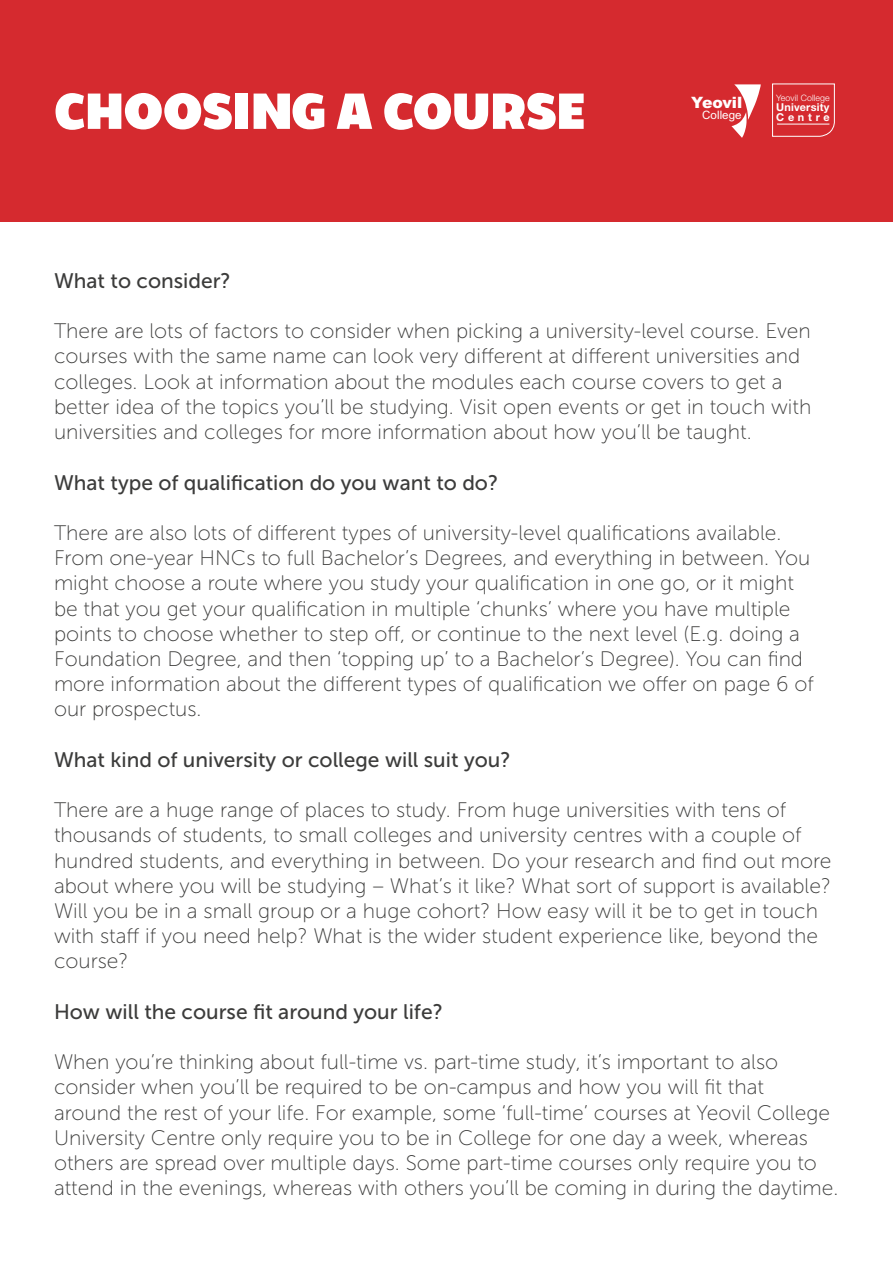
<style>
.page{position:relative;width:893px;height:1263px;background:#fff}
.page>*{position:absolute;margin:0;border:0;box-sizing:border-box;transform-origin:0 0}
.t1{font:700 50.4px "Walrus";letter-spacing:-.015em;color:#fff}
.t2{font:21px/25.2px "Museo Sans 100";color:#3c3c3b}
.t3{font:21px "Museo Sans 500";color:#3c3c3b}
.t4{font:900 15.6px "Arial";color:#fff}
.t5{font:11.55px "Arial";color:#fff}
.t6{font:700 10.8px/9.4px "Helvetica Neue";letter-spacing:.015em;color:#fff}
.t7{font:300 8.85px "Helvetica Neue";letter-spacing:.01em;color:#fff}
</style>
<div class="page">
<div style="left:0;top:0;width:893px;height:221px;background:#d52a2f"></div>
<svg style="left:731px;top:84px;width:30px;height:54px"></svg>
<svg style="left:772px;top:83px;width:63px;height:54px"></svg>
<svg style="left:772px;top:84px;width:62px;height:52px"></svg>
<hr style="left:777px;top:124px;width:52px;height:1px;background:#fff">
<h1 class="t1" style="left:54px;top:79px;width:533px">CHOOSING A COURSE</h1>
<p class="t4" style="left:691px;top:91px;width:52px">Yeovil</p>
<p class="t5" style="left:702px;top:106px;width:41px">College</p>
<p class="t7" style="left:776px;top:90px;width:55px">Yeovil College</p>
<p class="t6" style="left:776px;top:103px;width:55px">University<br>Centre</p>
<p class="t3" style="left:54px;top:269px;width:178px">What to consider?</p>
<p class="t2" style="left:54px;top:319px;width:759px">There are lots of factors to consider when picking a university-level course. Even courses with the same name can look very different at different universities and colleges. Look at information about the modules each course covers to get a better idea of the topics you’ll be studying. Visit open events or get in touch with universities and colleges for more information about how you’ll be taught.</p>
<p class="t3" style="left:54px;top:471px;width:446px">What type of qualification do you want to do?</p>
<p class="t2" style="left:54px;top:520px;width:761px">There are also lots of different types of university-level qualifications available.<br>From one-year HNCs to full Bachelor’s Degrees, and everything in between. You might choose a route where you study your qualification in one go, or it might be that you get your qualification in multiple ‘chunks’ where you have multiple points to choose whether to step off, or continue to the next level (E.g. doing a Foundation Degree, and then ‘topping up’ to a Bachelor’s Degree). You can find more information about the different types of qualification we offer on page 6 of our prospectus.</p>
<p class="t3" style="left:54px;top:748px;width:458px">What kind of university or college will suit you?</p>
<p class="t2" style="left:54px;top:797px;width:779px">There are a huge range of places to study. From huge universities with tens of thousands of students, to small colleges and university centres with a couple of hundred students, and everything in between. Do your research and find out more about where you will be studying – What’s it like? What sort of support is available?<br>Will you be in a small group or a huge cohort? How easy will it be to get in touch with staff if you need help? What is the wider student experience like, beyond the course?</p>
<p class="t3" style="left:54px;top:1000px;width:390px">How will the course fit around your life?</p>
<p class="t2" style="left:54px;top:1049px;width:786px">When you’re thinking about full-time vs. part-time study, it’s important to also consider when you’ll be required to be on-campus and how you will fit that<br>around the rest of your life. For example, some ‘full-time’ courses at Yeovil College University Centre only require you to be in College for one day a week, whereas others are spread over multiple days. Some part-time courses only require you to attend in the evenings, whereas with others you’ll be coming in during the daytime.</p>
</div>
